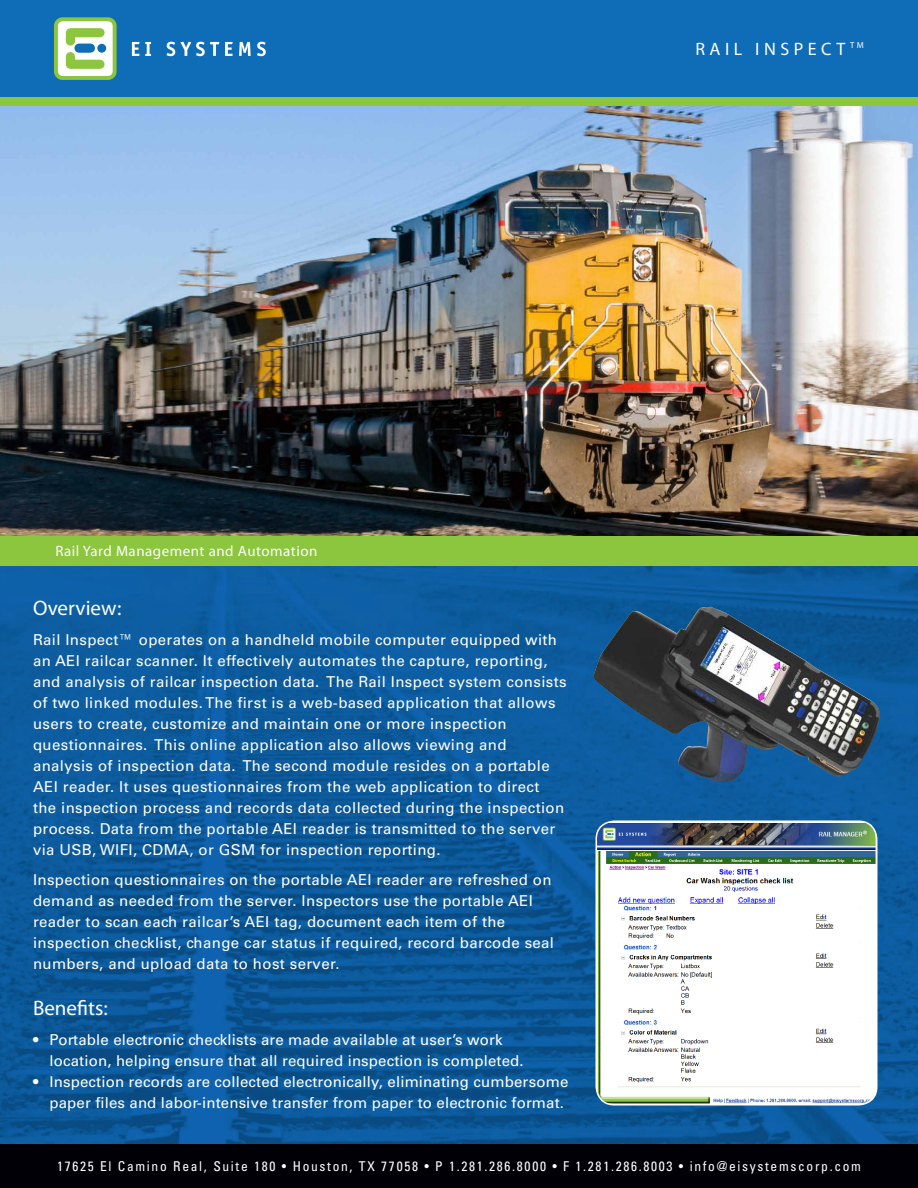
<style>
.page{position:relative;width:918px;height:1188px;background:#fff}
.page>*{position:absolute;margin:0;border:0;box-sizing:border-box;transform-origin:0 0}
.t1{font:21px "Myriad Pro";color:#fff}
.t2{font:18px "Myriad Pro";letter-spacing:.25em;color:#fff}
.Body{font:15px/21px "Univers";letter-spacing:.025em;color:#fff}
.t3{font:15px "Myriad Pro";letter-spacing:.035em;color:#fff}
.t4{font:condensed 13.5px "Univers";letter-spacing:.125em;color:#fff}
</style>
<div class="page">
<img style="left:0;top:566px;width:918px;height:578px">
<div style="left:0;top:0;width:918px;height:102px;background:#0f6cb6"></div>
<div style="left:56px;top:19px;width:59px;height:59px;background:#fff;border-radius:7px"></div>
<div style="left:54px;top:17px;width:63px;height:63px;border:4px solid #8bc63e;border-radius:7px"></div>
<svg style="left:65px;top:28px;width:42px;height:41px"></svg>
<div style="left:79px;top:44px;width:11px;height:9px;background:#0f6cb6"></div>
<div style="left:98px;top:45px;width:7px;height:7px;background:#0f6cb6;border-radius:50%"></div>
<div style="left:97px;top:44px;width:9px;height:9px;border:2px solid #0f6cb6;border-radius:50%"></div>
<svg style="left:132px;top:42px;width:19px;height:14px"></svg>
<svg style="left:167px;top:42px;width:8px;height:14px"></svg>
<svg style="left:181px;top:42px;width:38px;height:14px"></svg>
<svg style="left:225px;top:42px;width:8px;height:14px"></svg>
<svg style="left:239px;top:42px;width:12px;height:14px"></svg>
<svg style="left:257px;top:42px;width:9px;height:14px"></svg>
<img style="left:0;top:106px;width:918px;height:430px">
<div style="left:0;top:97px;width:918px;height:9px;background:#8bc63e"></div>
<div style="left:0;top:536px;width:918px;height:30px;background:#8bc63e"></div>
<div style="left:0;top:1144px;width:918px;height:44px;background:#000006"></div>
<img style="left:596px;top:823px;width:281px;height:282px">
<div style="left:596px;top:820px;width:282px;height:286px;border:2px solid #fff;border-radius:18px"></div>
<img style="left:593px;top:606px;width:288px;height:186px">
<p class="t2" style="left:695px;top:38px;width:170px">RAIL INSPECT <sup>TM</sup></p>
<p class="t3" style="left:55px;top:541px;width:264px">Rail Yard Management and Automation</p>
<p class="t1" style="left:33px;top:595px;width:90px">Overview:</p>
<p class="Body" style="left:33px;top:630px;width:535px">Rail Inspect™ operates on a handheld mobile computer equipped with an AEI railcar scanner. It effectively automates the capture, reporting, and analysis of railcar inspection data. The Rail Inspect system consists of two linked modules. The first is a web-based application that allows users to create, customize and maintain one or more inspection</p>
<p class="Body" style="left:33px;top:735px;width:475px">questionnaires. This online application also allows viewing and</p>
<p class="Body" style="left:33px;top:756px;width:533px">analysis of inspection data. The second module resides on a portable AEI reader. It uses questionnaires from the web application to direct the inspection process and records data collected during the inspection process. Data from the portable AEI reader is transmitted to the server via USB, WIFI, CDMA, or GSM for inspection reporting.</p>
<p class="Body" style="left:33px;top:870px;width:520px">Inspection questionnaires on the portable AEI reader are refreshed on demand as needed from the server. Inspectors use the portable AEI reader to scan each railcar’s AEI tag, document each item of the</p>
<p class="Body" style="left:33px;top:933px;width:523px">inspection checklist, change car status if required, record barcode seal numbers, and upload data to host server.</p>
<p class="t1" style="left:33px;top:995px;width:76px">Benefits:</p>
<p class="Body" style="left:33px;top:1029px;width:471px">• Portable electronic checklists are made available at user’s work</p>
<p class="Body" style="left:50px;top:1050px;width:476px">location, helping ensure that all required inspection is completed.</p>
<p class="Body" style="left:33px;top:1071px;width:537px">• Inspection records are collected electronically, eliminating cumbersome</p>
<p class="Body" style="left:50px;top:1092px;width:516px">paper files and labor-intensive transfer from paper to electronic format.</p>
<p class="t4" style="left:57px;top:1158px;width:805px">17625 El Camino Real, Suite 180 • Houston, TX 77058 • P 1.281.286.8000 • F 1.281.286.8003 • info@eisystemscorp.com</p>
</div>
